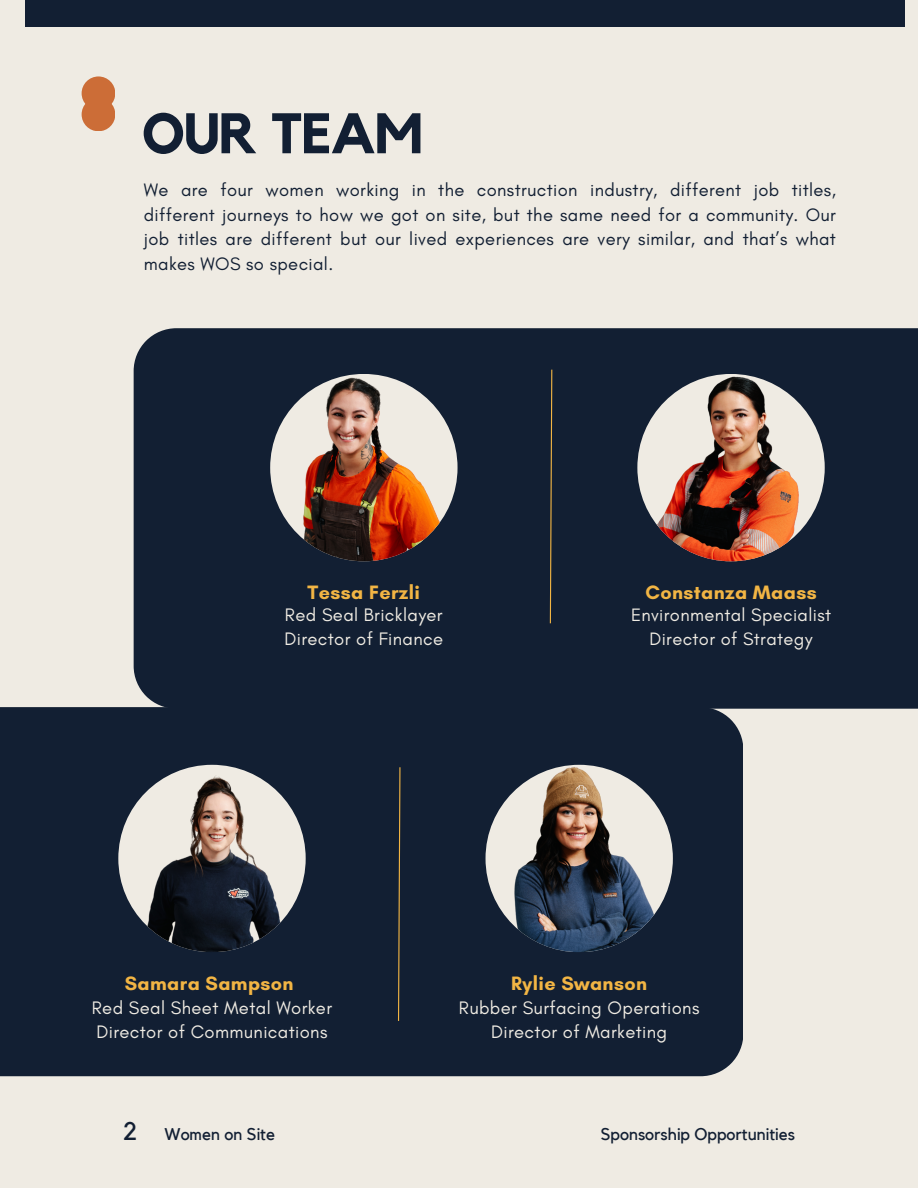
<style>
.page{position:relative;width:918px;height:1188px;background:#efebe3}
.page>*{position:absolute;margin:0;border:0;box-sizing:border-box;transform-origin:0 0}
.t1{font:700 56.4px "Kollektif";letter-spacing:-.02em;color:#121f33}
.t2{font:700 19.8px "Glacial Indifference";letter-spacing:.02em;color:#f2b544}
.t3{font:18.45px/23.7px "Glacial Indifference";letter-spacing:.02em;color:#efebe3}
.t4{font:18.3px/24.8px "Glacial Indifference";letter-spacing:.02em;color:#121f33;text-align:justify}
.t5{font:18.3px/23.7px "Glacial Indifference";letter-spacing:.02em;color:#efebe3;text-align:center}
.t6{font:16.95px "Kollektif";color:#121f33}
.s1{font-size:25.35px}
</style>
<div class="page">
<div style="left:0;top:707px;width:743px;height:369px;background:#121f33"></div>
<div style="left:134px;top:328px;width:784px;height:381px;background:#121f33"></div>
<img style="left:637px;top:374px;width:188px;height:187px;border-radius:50%">
<svg style="left:549px;top:369px;width:4px;height:255px"></svg>
<div style="left:82px;top:76px;width:33px;height:34px;background:#cc6d37;border-radius:50%"></div>
<div style="left:82px;top:98px;width:33px;height:33px;background:#cc6d37;border-radius:50%"></div>
<svg style="left:397px;top:766px;width:4px;height:256px"></svg>
<img style="left:270px;top:374px;width:188px;height:187px;border-radius:50%">
<img style="left:486px;top:765px;width:187px;height:187px;border-radius:50%">
<img style="left:118px;top:765px;width:188px;height:187px;border-radius:50%">
<div style="left:25px;top:0;width:614px;height:27px;background:#121f33"></div>
<div style="left:636px;top:0;width:269px;height:27px;background:#121f33"></div>
<h1 class="t1" style="left:142px;top:108px;width:283px">OUR TEAM</h1>
<p class="t4" style="left:144px;top:177px;width:694px">We are four women working in the construction industry, different job titles, different journeys to how we got on site, but the same need for a community. Our job titles are different but our lived experiences are very similar, and that’s what makes WOS so special.</p>
<p class="t2" style="left:308px;top:580px;width:114px">Tessa Ferzli</p>
<p class="t2" style="left:645px;top:580px;width:173px">Constanza Maass</p>
<p class="t5" style="left:631px;top:603px;width:202px">Environmental Specialist<br>Director of Strategy</p>
<p class="t3" style="left:284px;top:603px;width:160px">Red Seal Bricklayer<br>Director of Finance</p>
<p class="t2" style="left:125px;top:972px;width:170px">Samara Sampson</p>
<p class="t3" style="left:92px;top:996px;width:242px">Red Seal Sheet Metal Worker<br>Director of Communications</p>
<p class="t2" style="left:511px;top:972px;width:137px">Rylie Swanson</p>
<p class="t3" style="left:459px;top:996px;width:242px;text-align:center">Rubber Surfacing Operations<br>Director of Marketing</p>
<p class="t6" style="left:123px;top:1126px;width:154px"><span class="s1">2</span> Women on Site</p>
<p class="t6" style="left:601px;top:1126px;width:196px">Sponsorship Opportunities</p>
</div>
